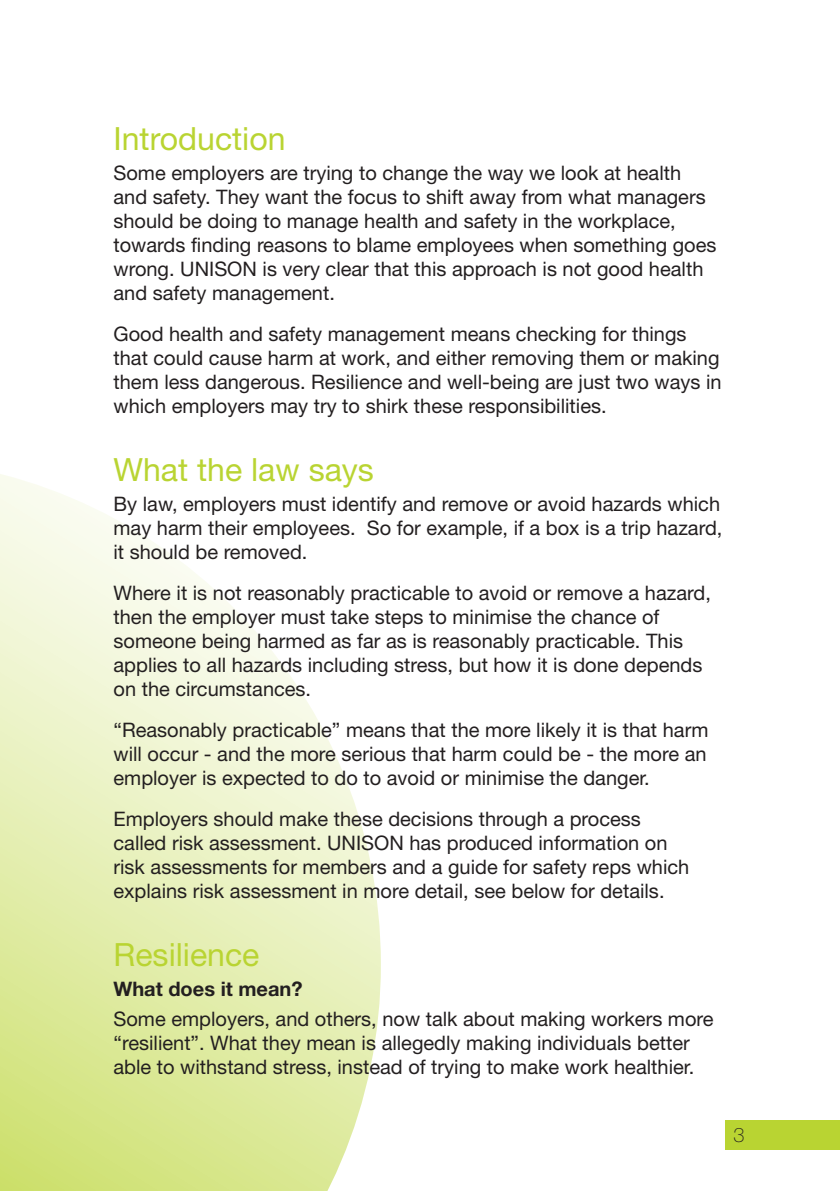
<style>
.page{position:relative;width:840px;height:1191px;background:#fff}
.page>*{position:absolute;margin:0;border:0;box-sizing:border-box;transform-origin:0 0}
.t1{font:32px "Helvetica Neue";color:#b9d432}
.t2{font:20px/24px "Helvetica Neue";color:#231f20}
.t3{font:700 20px "Helvetica Neue";color:#231f20}
.t4{font:100 20px "Helvetica Neue";color:#231f20}
</style>
<div class="page">
<div style="left:724px;top:1120px;width:115px;height:29px;background:#b9d432"></div>
<svg style="left:0;top:474px;width:380px;height:717px"></svg>
<h1 class="t1" style="left:113px;top:120px;width:173px">Introduction</h1>
<p class="t2" style="left:113px;top:160px;width:604px">Some employers are trying to change the way we look at health and safety. They want the focus to shift away from what managers should be doing to manage health and safety in the workplace, towards finding reasons to blame employees when something goes wrong. UNISON is very clear that this approach is not good health and safety management.</p>
<p class="t2" style="left:113px;top:321px;width:609px">Good health and safety management means checking for things that could cause harm at work, and either removing them or making them less dangerous. Resilience and well-being are just two ways in which employers may try to shirk these responsibilities.</p>
<h1 class="t1" style="left:113px;top:451px;width:262px">What the law says</h1>
<p class="t2" style="left:113px;top:491px;width:610px;text-align:justify">By law, employers must identify and remove or avoid hazards which may harm their employees. So for example, if a box is a trip hazard, it should be removed.</p>
<p class="t2" style="left:113px;top:580px;width:598px">Where it is not reasonably practicable to avoid or remove a hazard, then the employer must take steps to minimise the chance of someone being harmed as far as is reasonably practicable. This applies to all hazards including stress, but how it is done depends on the circumstances.</p>
<p class="t2" style="left:113px;top:717px;width:596px;text-align:justify">“Reasonably practicable” means that the more likely it is that harm will occur - and the more serious that harm could be - the more an employer is expected to do to avoid or minimise the danger.</p>
<p class="t2" style="left:113px;top:806px;width:577px">Employers should make these decisions through a process called risk assessment. UNISON has produced information on risk assessments for members and a guide for safety reps which explains risk assessment in more detail, see below for details.</p>
<h1 class="t1" style="left:113px;top:936px;width:147px">Resilience</h1>
<p class="t3" style="left:113px;top:976px;width:190px">What does it mean?</p>
<p class="t2" style="left:113px;top:1006px;width:601px">Some employers, and others, now talk about making workers more “resilient”. What they mean is allegedly making individuals better able to withstand stress, instead of trying to make work healthier.</p>
<p class="t4" style="left:733px;top:1123px;width:13px">3</p>
</div>
